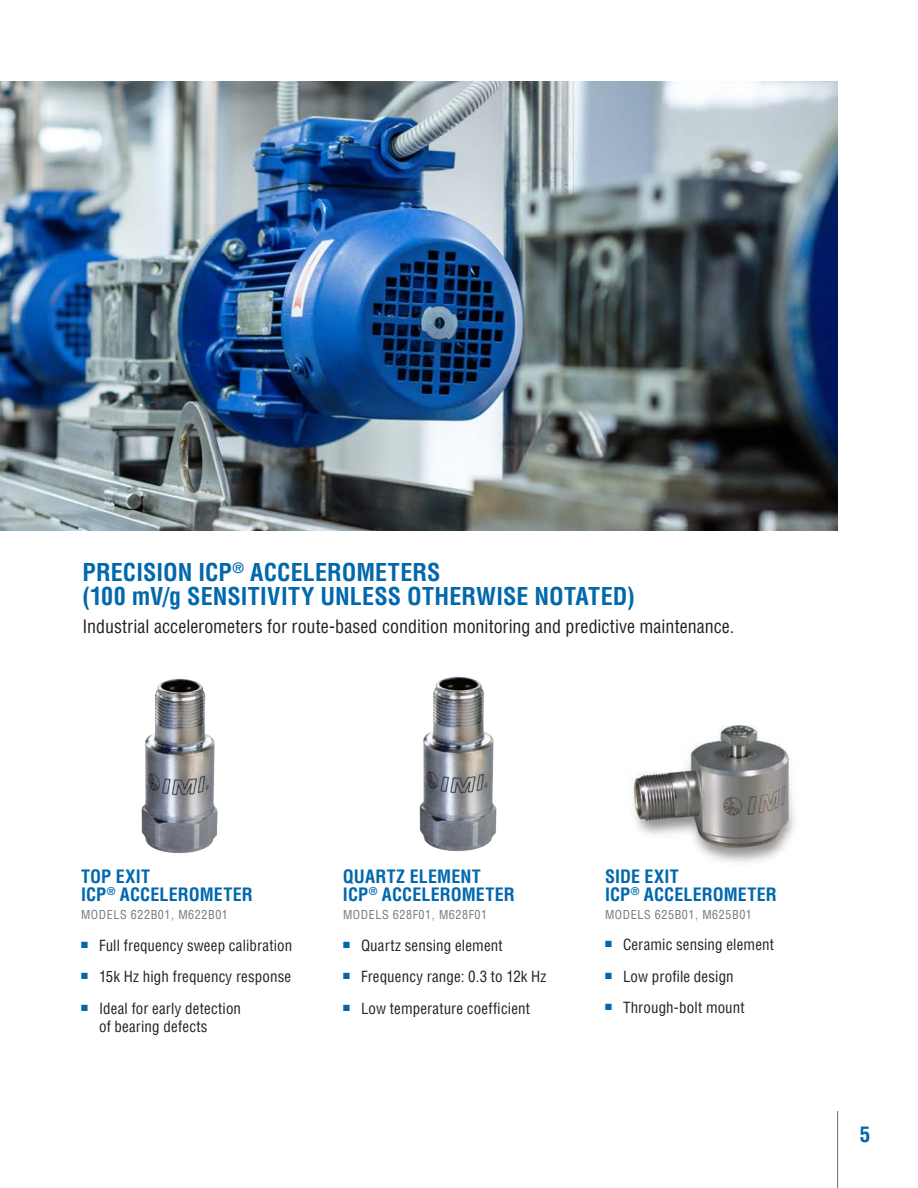
<style>
.page{position:relative;width:918px;height:1188px;background:#fff}
.page>*{position:absolute;margin:0;border:0;box-sizing:border-box;transform-origin:0 0}
.v{font:700 condensed 24px/24px "Helvetica LT Pro";letter-spacing:.005em;color:#0168ae}
.t1{font:700 condensed 21px "Helvetica LT Pro";color:#0168ae}
.Body_copy{font:condensed 18px "Helvetica LT Pro";color:#231f20}
.Bullets_PROD_-_Descr{font:700 condensed 18px/18px "Helvetica LT Pro";letter-spacing:.005em;color:#0168ae}
.t2{font:condensed 15px/18px "Helvetica LT Pro";letter-spacing:.01em;color:#231f20}
.Bullets_PROD_-_Model{font:condensed 12px "Helvetica LT Pro";letter-spacing:.05em;color:#76787b}
</style>
<div class="page">
<hr style="left:837px;top:1111px;width:1px;height:77px;background:#76787b">
<img style="left:0;top:81px;width:838px;height:449px">
<img style="left:632px;top:726px;width:163px;height:137px">
<img style="left:141px;top:678px;width:77px;height:176px">
<img style="left:419px;top:676px;width:78px;height:176px">
<p class="v" style="left:82px;top:560px;width:554px">PRECISION ICP<sup>®</sup> ACCELEROMETERS<br>(100 mV/g SENSITIVITY UNLESS OTHERWISE NOTATED)</p>
<p class="Body_copy" style="left:82px;top:615px;width:653px">Industrial accelerometers for route-based condition monitoring and predictive maintenance.</p>
<p class="Bullets_PROD_-_Descr" style="left:81px;top:867px;width:173px">TOP EXIT<br>ICP<sup>®</sup> ACCELEROMETER</p>
<p class="Bullets_PROD_-_Model" style="left:81px;top:907px;width:148px">MODELS 622B01, M622B01</p>
<p class="t2" style="left:81px;top:936px;width:213px"><sup>■</sup> Full frequency sweep calibration</p>
<p class="t2" style="left:81px;top:968px;width:212px"><sup>■</sup> 15k Hz high frequency response</p>
<p class="t2" style="left:99px;top:999px;width:144px;text-indent:-18px"><sup>■</sup> Ideal for early detection of bearing defects</p>
<p class="Bullets_PROD_-_Descr" style="left:343px;top:867px;width:173px">QUARTZ ELEMENT<br>ICP<sup>®</sup> ACCELEROMETER</p>
<p class="Bullets_PROD_-_Model" style="left:343px;top:907px;width:146px">MODELS 628F01, M628F01</p>
<p class="t2" style="left:343px;top:936px;width:161px"><sup>■</sup> Quartz sensing element</p>
<p class="t2" style="left:343px;top:968px;width:205px"><sup>■</sup> Frequency range: 0.3 to 12k Hz</p>
<p class="t2" style="left:343px;top:999px;width:189px"><sup>■</sup> Low temperature coefficient</p>
<p class="Bullets_PROD_-_Descr" style="left:605px;top:867px;width:173px">SIDE EXIT<br>ICP<sup>®</sup> ACCELEROMETER</p>
<p class="Bullets_PROD_-_Model" style="left:605px;top:907px;width:148px">MODELS 625B01, M625B01</p>
<p class="t2" style="left:605px;top:936px;width:171px"><sup>■</sup> Ceramic sensing element</p>
<p class="t2" style="left:605px;top:967px;width:130px"><sup>■</sup> Low profile design</p>
<p class="t2" style="left:605px;top:999px;width:141px"><sup>■</sup> Through-bolt mount</p>
<h2 class="t1" style="left:860px;top:1120px;width:12px">5</h2>
</div>
